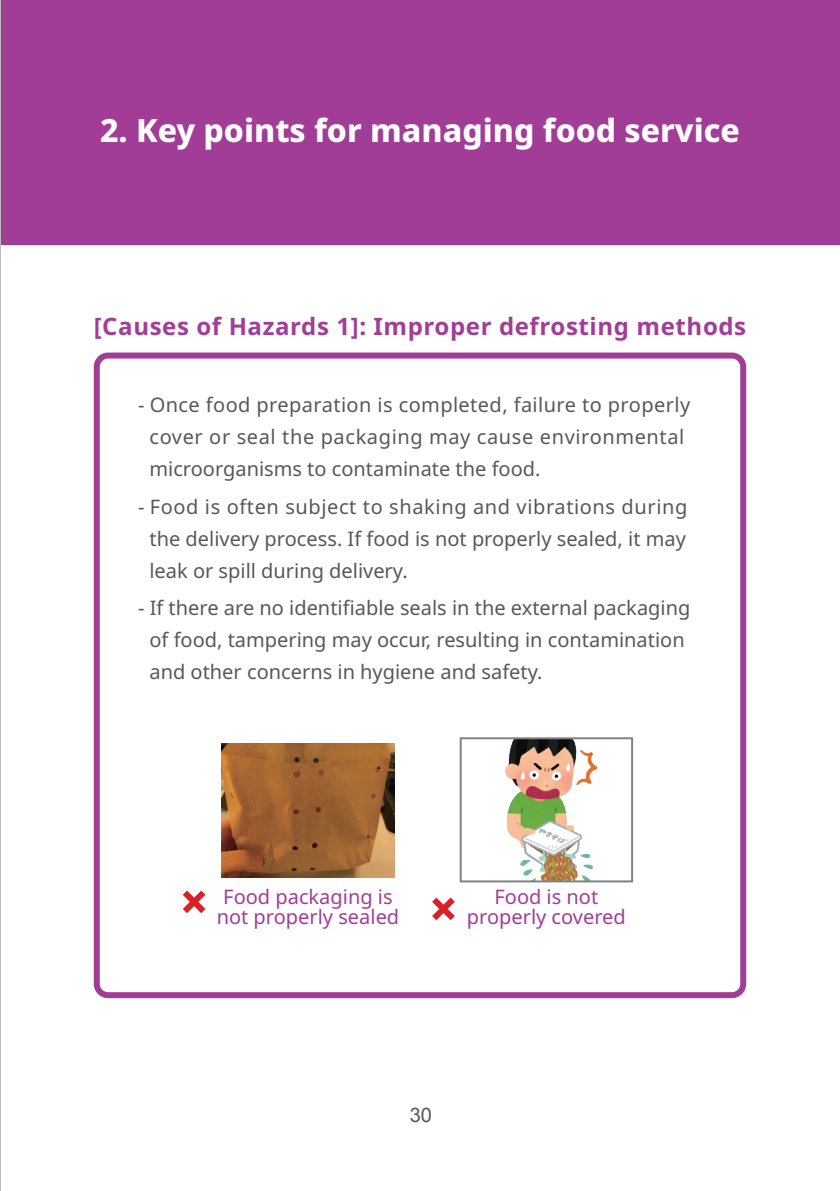
<style>
.page{position:relative;width:840px;height:1191px;background:#fff}
.page>*{position:absolute;margin:0;border:0;box-sizing:border-box;transform-origin:0 0}
.t1{font:800 32px "Noto Sans";color:#fff}
.t2{font:700 24px "Noto Sans";letter-spacing:.025em;color:#a13d96}
.t3{font:20px/32px "Noto Sans";color:#57585a;text-align:justify}
.t4{font:20px/32px "Noto Sans";letter-spacing:.02em;color:#57585a}
.t5{font:20px/20px "Noto Sans";color:#a13d96;text-align:center}
.t6{font:20px "Arial";color:#57585a}
</style>
<div class="page">
<div style="left:0;top:0;width:839px;height:245px;background:#a13d96"></div>
<svg style="left:182px;top:890px;width:24px;height:24px"></svg>
<svg style="left:432px;top:897px;width:23px;height:24px"></svg>
<div style="left:94px;top:352px;width:651px;height:646px;border:6px solid #a13d96;border-radius:11px"></div>
<img style="left:221px;top:743px;width:173px;height:134px">
<img style="left:505px;top:740px;width:93px;height:139px">
<div style="left:459px;top:737px;width:173px;height:145px;border:2px solid #808285"></div>
<hr style="left:0;top:0;width:1px;height:1191px;background:#bcbdc0">
<h1 class="t1" style="left:100px;top:112px;width:641px">2. Key points for managing food service</h1>
<p class="t2" style="left:94px;top:313px;width:653px">[Causes of Hazards 1]: Improper defrosting methods</p>
<p class="t4" style="left:149px;top:389px;width:542px;text-indent:-11px">- Once food preparation is completed, failure to properly cover or seal the packaging may cause environmental microorganisms to contaminate the food.</p>
<p class="t3" style="left:149px;top:490px;width:539px;text-indent:-11px">- Food is often subject to shaking and vibrations during the delivery process. If food is not properly sealed, it may leak or spill during delivery.</p>
<p class="t3" style="left:149px;top:592px;width:542px;text-align:left;text-indent:-11px">- If there are no identifiable seals in the external packaging of food, tampering may occur, resulting in contamination and other concerns in hygiene and safety.</p>
<p class="t5" style="left:216px;top:887px;width:184px">Food packaging is not properly sealed</p>
<p class="t5" style="left:466px;top:887px;width:160px">Food is not properly covered</p>
<p class="t6" style="left:409px;top:1101px;width:24px">30</p>
</div>
